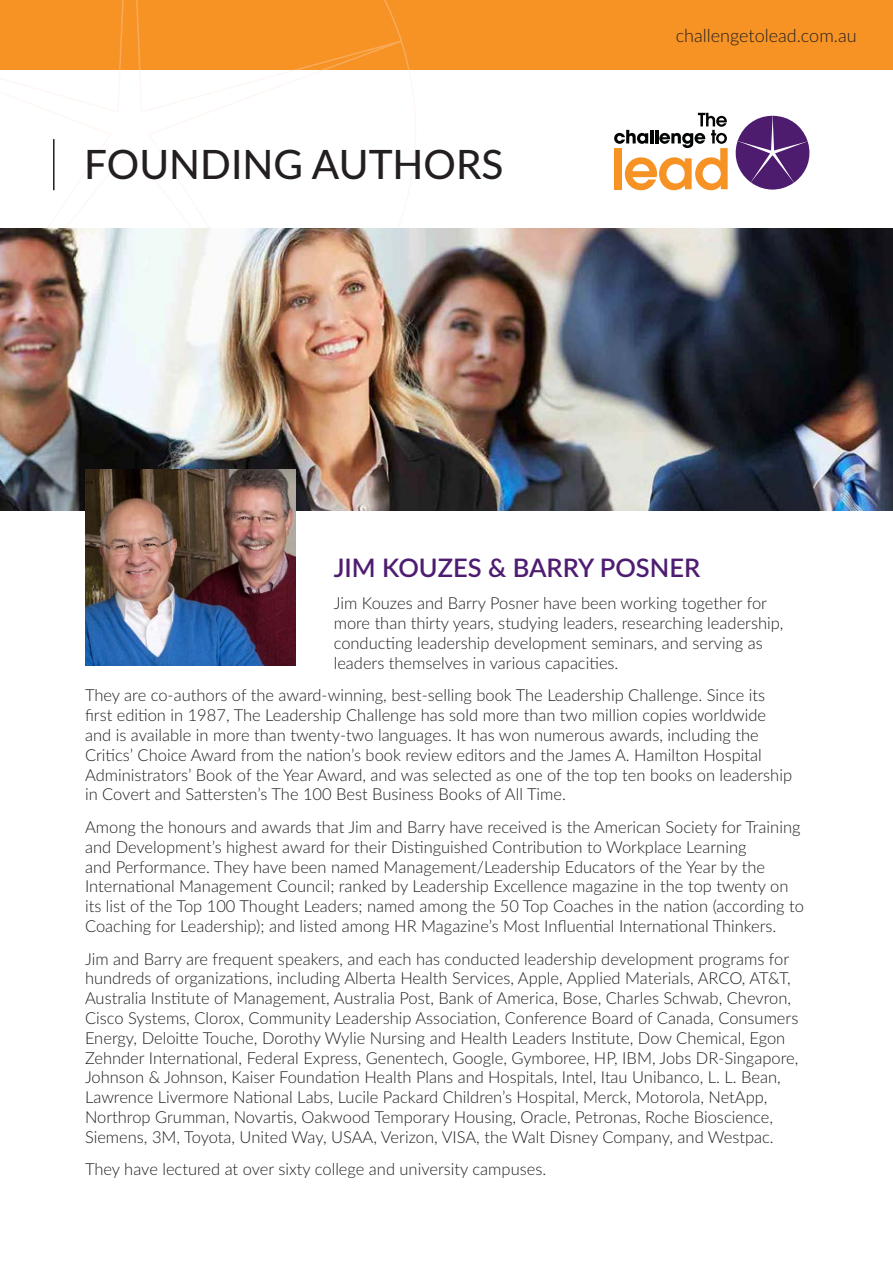
<style>
.page{position:relative;width:893px;height:1263px;background:#fff}
.page>*{position:absolute;margin:0;border:0;box-sizing:border-box;transform-origin:0 0}
.t1{font:40.5px "Lato Latin Med";color:#231f20}
.t2{font:25.5px "Lato Latin Sem Bd";color:#4e1c70}
.t3{font:300 18px "Lato Latin";color:#231f20}
.t4{font:300 16.5px/19.8px "Lato Latin";color:#231f20}
</style>
<div class="page">
<div style="left:0;top:0;width:893px;height:70px;background:#f79325"></div>
<svg style="left:0;top:0;width:402px;height:229px"></svg>
<svg style="left:614px;top:113px;width:196px;height:77px"></svg>
<hr style="left:53px;top:139px;width:2px;height:51px;background:#231f20">
<img style="left:0;top:229px;width:893px;height:281px">
<img style="left:85px;top:470px;width:210px;height:195px">
<h1 class="t1" style="left:84px;top:141px;width:421px">FOUNDING AUTHORS</h1>
<p class="t3" style="left:676px;top:26px;width:182px">challengetolead.com.au</p>
<h2 class="t2" style="left:334px;top:553px;width:368px">JIM KOUZES &amp; BARRY POSNER</h2>
<p class="t4" style="left:334px;top:593px;width:451px">Jim Kouzes and Barry Posner have been working together for more than thirty years, studying leaders, researching leadership, conducting leadership development seminars, and serving as leaders themselves in various capacities.</p>
<p class="t4" style="left:85px;top:685px;width:709px">They are co-authors of the award-winning, best-selling book The Leadership Challenge. Since its first edition in 1987, The Leadership Challenge has sold more than two million copies worldwide and is available in more than twenty-two languages. It has won numerous awards, including the Critics’ Choice Award from the nation’s book review editors and the James A. Hamilton Hospital Administrators’ Book of the Year Award, and was selected as one of the top ten books on leadership in Covert and Sattersten’s The 100 Best Business Books of All Time.</p>
<p class="t4" style="left:85px;top:817px;width:720px">Among the honours and awards that Jim and Barry have received is the American Society for Training and Development’s highest award for their Distinguished Contribution to Workplace Learning<br>and Performance. They have been named Management/Leadership Educators of the Year by the International Management Council; ranked by Leadership Excellence magazine in the top twenty on its list of the Top 100 Thought Leaders; named among the 50 Top Coaches in the nation (according to Coaching for Leadership); and listed among HR Magazine’s Most Influential International Thinkers.</p>
<p class="t4" style="left:85px;top:949px;width:715px">Jim and Barry are frequent speakers, and each has conducted leadership development programs for hundreds of organizations, including Alberta Health Services, Apple, Applied Materials, ARCO, AT&amp;T, Australia Institute of Management, Australia Post, Bank of America, Bose, Charles Schwab, Chevron, Cisco Systems, Clorox, Community Leadership Association, Conference Board of Canada, Consumers Energy, Deloitte Touche, Dorothy Wylie Nursing and Health Leaders Institute, Dow Chemical, Egon Zehnder International, Federal Express, Genentech, Google, Gymboree, HP, IBM, Jobs DR-Singapore, Johnson &amp; Johnson, Kaiser Foundation Health Plans and Hospitals, Intel, Itau Unibanco, L. L. Bean, Lawrence Livermore National Labs, Lucile Packard Children’s Hospital, Merck, Motorola, NetApp, Northrop Grumman, Novartis, Oakwood Temporary Housing, Oracle, Petronas, Roche Bioscience, Siemens, 3M, Toyota, United Way, USAA, Verizon, VISA, the Walt Disney Company, and Westpac.</p>
<p class="t4" style="left:85px;top:1159px;width:463px">They have lectured at over sixty college and university campuses.</p>
</div>
